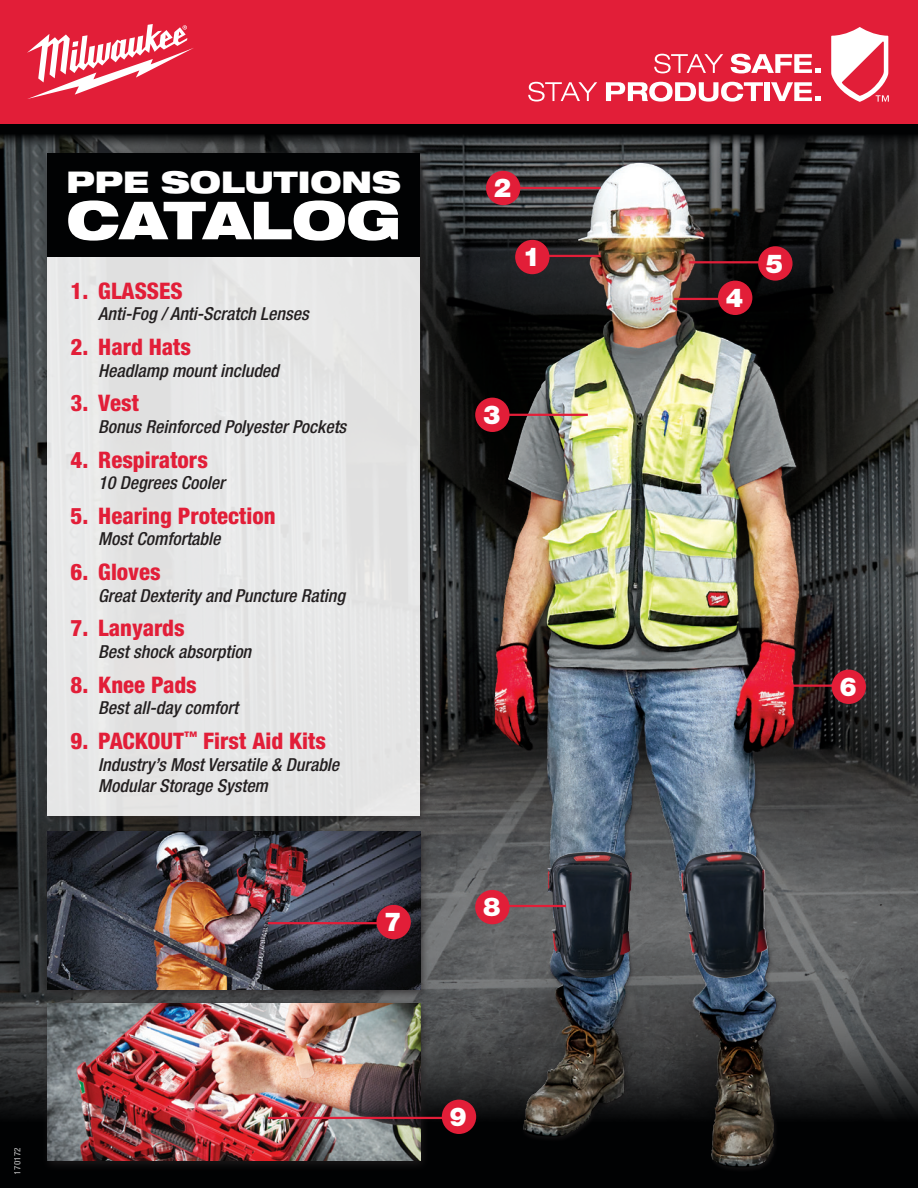
<style>
.page{position:relative;width:918px;height:1188px;background:#fff}
.page>*{position:absolute;margin:0;border:0;box-sizing:border-box;transform-origin:0 0}
.t1{font:900 expanded 52.5px "Helvetica Neue";color:#fff}
.t2{font:900 expanded 30px "Helvetica Neue";color:#fff}
.t3{font:900 26.1px "Helvetica Neue";color:#fff}
.t4{font:800 condensed 22.8px "Helvetica Neue";color:#e21e38}
.t5{font:italic 500 condensed 18px/21.6px "Helvetica Neue";color:#231f20}
.t6{font:500 condensed 9px "Helvetica Neue";letter-spacing:.04em;color:#fff}
</style>
<div class="page">
<img style="left:0;top:147px;width:918px;height:868px">
<svg style="left:0;top:123px;width:918px;height:24px;background:#1f191b"></svg>
<svg style="left:0;top:1015px;width:918px;height:173px;background:#191a1b"></svg>
<div style="left:492px;top:161px;width:312px;height:1011px;background:#231f20;opacity:.45"></div>
<img style="left:578px;top:163px;width:61px;height:132px">
<img style="left:547px;top:852px;width:85px;height:126px">
<img style="left:680px;top:851px;width:88px;height:127px">
<div style="left:0;top:0;width:918px;height:123px;background:#e21e38"></div>
<svg style="left:27px;top:24px;width:167px;height:75px"></svg>
<svg style="left:654px;top:54px;width:69px;height:19px"></svg>
<svg style="left:731px;top:54px;width:89px;height:19px"></svg>
<svg style="left:528px;top:82px;width:69px;height:20px"></svg>
<svg style="left:606px;top:82px;width:157px;height:20px"></svg>
<div style="left:765px;top:82px;width:5px;height:19px;background:#fff"></div>
<svg style="left:771px;top:82px;width:49px;height:19px"></svg>
<svg style="left:831px;top:27px;width:58px;height:75px"></svg>
<div style="left:41px;top:148px;width:389px;height:679px;background:#231f20;opacity:.75"></div>
<div style="left:48px;top:153px;width:372px;height:662px;background:#e5e6e6"></div>
<div style="left:41px;top:826px;width:389px;height:175px;background:#231f20;opacity:.75"></div>
<img style="left:48px;top:832px;width:372px;height:157px">
<div style="left:48px;top:153px;width:372px;height:104px;background:#010203"></div>
<hr style="left:503px;top:187px;width:97px;height:2px;background:#e21e38">
<hr style="left:532px;top:255px;width:68px;height:2px;background:#e21e38">
<hr style="left:689px;top:261px;width:86px;height:2px;background:#e21e38">
<hr style="left:674px;top:298px;width:61px;height:2px;background:#e21e38">
<hr style="left:491px;top:414px;width:97px;height:2px;background:#e21e38">
<hr style="left:793px;top:685px;width:56px;height:2px;background:#e21e38">
<hr style="left:268px;top:922px;width:131px;height:2px;background:#e21e38">
<div style="left:486px;top:171px;width:34px;height:34px;background:#e21e38;border-radius:50%"></div>
<div style="left:515px;top:240px;width:35px;height:34px;background:#e21e38;border-radius:50%"></div>
<div style="left:475px;top:398px;width:35px;height:34px;background:#e21e38;border-radius:50%"></div>
<div style="left:758px;top:246px;width:35px;height:35px;background:#e21e38;border-radius:50%"></div>
<div style="left:718px;top:281px;width:34px;height:34px;background:#e21e38;border-radius:50%"></div>
<div style="left:832px;top:670px;width:34px;height:34px;background:#e21e38;border-radius:50%"></div>
<div style="left:376px;top:905px;width:35px;height:34px;background:#e21e38;border-radius:50%"></div>
<hr style="left:491px;top:905px;width:75px;height:2px;background:#e21e38">
<div style="left:475px;top:890px;width:35px;height:34px;background:#e21e38;border-radius:50%"></div>
<div style="left:41px;top:998px;width:389px;height:174px;background:#231f20;opacity:.75"></div>
<img style="left:48px;top:1003px;width:372px;height:158px">
<hr style="left:268px;top:1117px;width:196px;height:2px;background:#e21e38">
<div style="left:442px;top:1100px;width:34px;height:34px;background:#e21e38;border-radius:50%"></div>
<h2 class="t2" style="left:67px;top:162px;width:336px">PPE SOLUTIONS</h2>
<h1 class="t1" style="left:67px;top:186px;width:336px">CATALOG</h1>
<p class="t4" style="left:71px;top:277px;width:114px">1. GLASSES</p>
<p class="t5" style="left:98px;top:303px;width:212px">Anti-Fog / Anti-Scratch Lenses</p>
<p class="t4" style="left:71px;top:333px;width:122px">2. Hard Hats</p>
<p class="t5" style="left:98px;top:359px;width:182px">Headlamp mount included</p>
<p class="t4" style="left:71px;top:389px;width:70px">3. Vest</p>
<p class="t5" style="left:98px;top:416px;width:249px">Bonus Reinforced Polyester Pockets</p>
<p class="t4" style="left:71px;top:445px;width:139px">4. Respirators</p>
<p class="t5" style="left:98px;top:472px;width:128px">10 Degrees Cooler</p>
<p class="t4" style="left:71px;top:502px;width:207px">5. Hearing Protection</p>
<p class="t5" style="left:98px;top:528px;width:124px">Most Comfortable</p>
<p class="t4" style="left:71px;top:558px;width:92px">6. Gloves</p>
<p class="t5" style="left:98px;top:584px;width:248px">Great Dexterity and Puncture Rating</p>
<p class="t4" style="left:71px;top:614px;width:116px">7. Lanyards</p>
<p class="t5" style="left:98px;top:641px;width:154px">Best shock absorption</p>
<p class="t4" style="left:71px;top:670px;width:128px">8. Knee Pads</p>
<p class="t5" style="left:98px;top:697px;width:141px">Best all-day comfort</p>
<p class="t4" style="left:71px;top:727px;width:257px">9. PACKOUT<sup>™</sup> First Aid Kits</p>
<p class="t5" style="left:98px;top:753px;width:242px">Industry’s Most Versatile &amp; Durable<br>Modular Storage System</p>
<h3 class="t3" style="left:384px;top:906px;width:19px">7</h3>
<h3 class="t3" style="left:494px;top:172px;width:19px">2</h3>
<h3 class="t3" style="left:523px;top:241px;width:19px">1</h3>
<h3 class="t3" style="left:483px;top:399px;width:19px">3</h3>
<h3 class="t3" style="left:483px;top:891px;width:19px">8</h3>
<p class="t6" style="left:12px;top:1174px;width:29px;rotate:-90deg">170172</p>
<h3 class="t3" style="left:450px;top:1101px;width:19px">9</h3>
<h3 class="t3" style="left:726px;top:282px;width:19px">4</h3>
<h3 class="t3" style="left:766px;top:248px;width:19px">5</h3>
<h3 class="t3" style="left:839px;top:671px;width:19px">6</h3>
</div>
